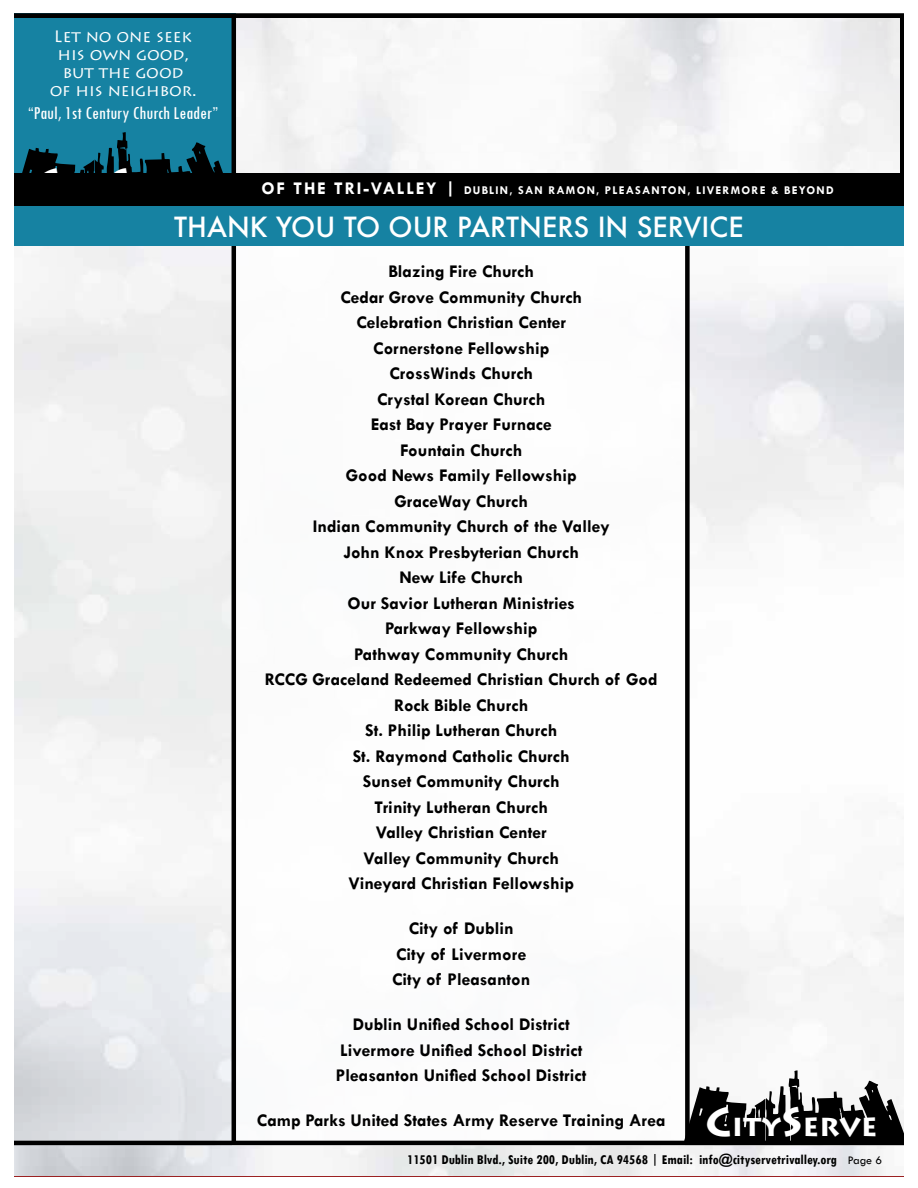
<style>
.page{position:relative;width:918px;height:1188px;background:#fff}
.page>*{position:absolute;margin:0;border:0;box-sizing:border-box;transform-origin:0 0}
.t1{font:700 30.45px "Lithos Pro";color:#fff}
.t2{font:500 27px "Futura";color:#fff}
.t3{font:500 condensed 18.9px "Tw Cen";color:#fff}
.t4{font:700 18px/25.5px "Tw Cen";color:#000;text-align:center}
.t5{font:16.5px/18px "Lithos Pro";color:#fff;text-align:center}
.t6{font:700 condensed 14.25px "Tw Cen";color:#000}
.t7{font:700 12px "Tw Cen";letter-spacing:.1em;color:#fff}
.s1{font-size:18px}
.s2{font-size:40.5px}
.s3{font-weight:400;font-stretch:normal;font-size:12px}
</style>
<div class="page">
<div style="left:14px;top:1142px;width:890px;height:35px;background:#9b2122"></div>
<img style="left:14px;top:1146px;width:890px;height:30px">
<img style="left:14px;top:246px;width:890px;height:900px">
<div style="left:14px;top:14px;width:222px;height:189px;background:#1682a2"></div>
<svg style="left:22px;top:130px;width:210px;height:43px"></svg>
<div style="left:233px;top:204px;width:452px;height:942px;background:#fff"></div>
<hr style="left:14px;top:1141px;width:890px;height:4px;background:#000">
<svg style="left:684px;top:1068px;width:220px;height:73px"></svg>
<hr style="left:14px;top:202px;width:900px;height:4px;background:#000">
<hr style="left:900px;top:18px;width:4px;height:188px;background:#000">
<hr style="left:232px;top:18px;width:4px;height:1125px;background:#000">
<div style="left:685px;top:203px;width:5px;height:940px;background:#000"></div>
<div style="left:14px;top:206px;width:890px;height:40px;background:#1682a2"></div>
<div style="left:10px;top:173px;width:898px;height:29px;background:#000"></div>
<hr style="left:14px;top:14px;width:890px;height:4px;background:#000">
<div style="left:904px;top:0;width:14px;height:1188px;background:#fff"></div>
<div style="left:0;top:0;width:14px;height:1188px;background:#fff"></div>
<p class="t5" style="left:50px;top:28px;width:148px">Let no one seek his own good, but the good<br>of his neighbor.</p>
<p class="t3" style="left:28px;top:101px;width:192px">“Paul, 1st Century Church Leader”</p>
<p class="t7" style="left:261px;top:183px;width:574px"><span class="s1">OF THE TRI-VALLEY |</span> DUBLIN, SAN RAMON, PLEASANTON, LIVERMORE &amp; BEYOND</p>
<h2 class="t2" style="left:174px;top:209px;width:571px">THANK YOU TO OUR PARTNERS IN SERVICE</h2>
<p class="t4" style="left:265px;top:258px;width:394px">Blazing Fire Church<br>Cedar Grove Community Church<br>Celebration Christian Center<br>Cornerstone Fellowship<br>CrossWinds Church<br>Crystal Korean Church<br>East Bay Prayer Furnace<br>Fountain Church<br>Good News Family Fellowship<br>GraceWay Church<br>Indian Community Church of the Valley<br>John Knox Presbyterian Church<br>New Life Church<br>Our Savior Lutheran Ministries<br>Parkway Fellowship<br>Pathway Community Church<br>RCCG Graceland Redeemed Christian Church of God<br>Rock Bible Church<br>St. Philip Lutheran Church<br>St. Raymond Catholic Church<br>Sunset Community Church<br>Trinity Lutheran Church<br>Valley Christian Center<br>Valley Community Church<br>Vineyard Christian Fellowship</p>
<p class="t4" style="left:392px;top:916px;width:140px">City of Dublin<br>City of Livermore<br>City of Pleasanton</p>
<p class="t4" style="left:336px;top:1012px;width:252px">Dublin Unified School District<br>Livermore Unified School District<br>Pleasanton Unified School District</p>
<p class="t4" style="left:257px;top:1108px;width:410px">Camp Parks United States Army Reserve Training Area</p>
<h1 class="t1" style="left:706px;top:1107px;width:174px"><span class="s2">C</span>ity<span class="s2">S</span>erve</h1>
<p class="t6" style="left:407px;top:1151px;width:476px">11501 Dublin Blvd., Suite 200, Dublin, CA 94568 | Email: info@cityservetrivalley.org <span class="s3">Page 6</span></p>
</div>
